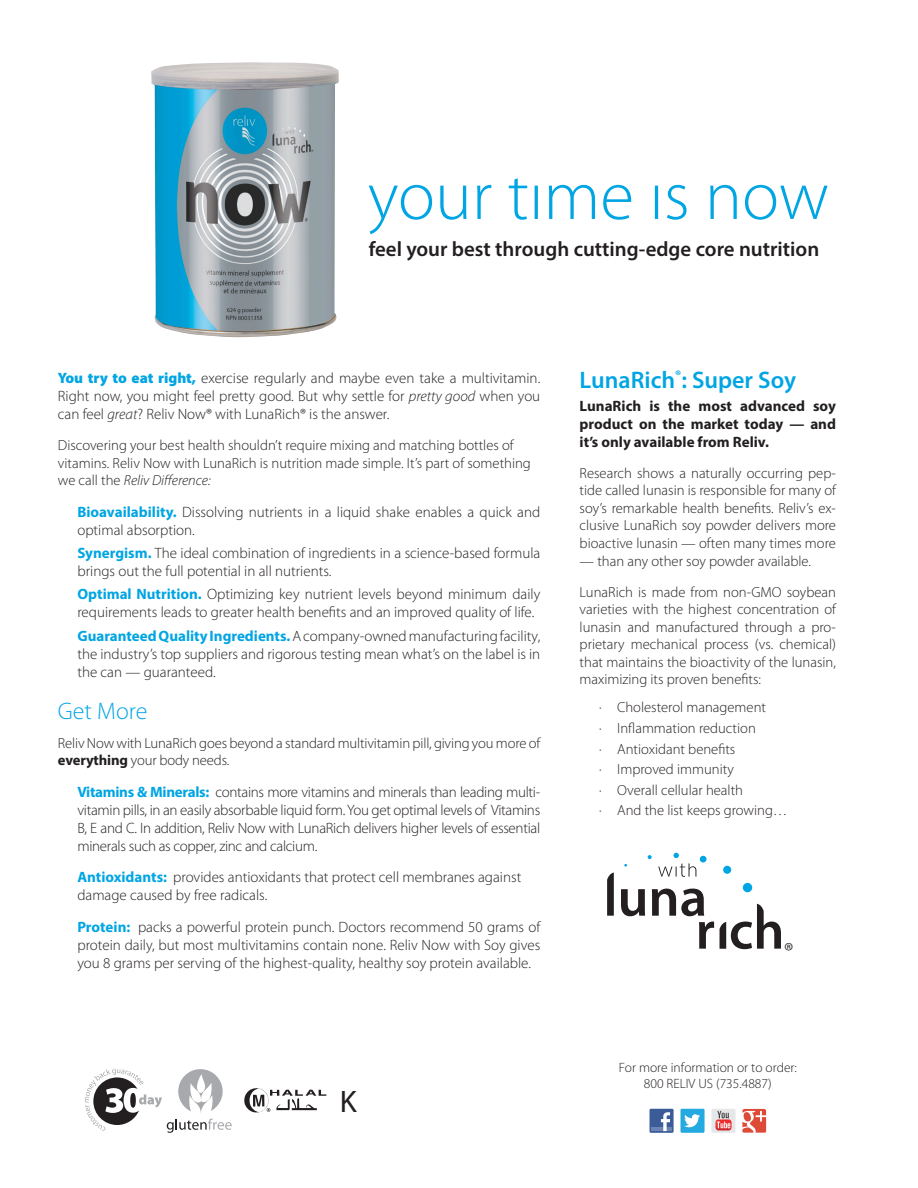
<style>
.page{position:relative;width:918px;height:1188px;background:#fff}
.page>*{position:absolute;margin:0;border:0;box-sizing:border-box;transform-origin:0 0}
.t1{font:31.2px "Myriad Pro";color:#231f20}
.t2{font:600 24px "Myriad Pro";color:#00a5e3}
.t3{font:300 24px "Myriad Pro";color:#00a5e3}
.t4{font:300 23.55px "Myriad Pro";color:#231f20}
.t5{font:600 20.85px "Myriad Pro";color:#231f20}
.bullets{font:300 15px/18px "Myriad Pro";color:#231f20;text-align:justify}
.bullets-2{font:700 15px/18px "Myriad Pro";color:#231f20;text-align:justify}
.text{font:300 14.7px/17.5px "Myriad Pro";color:#231f20}
.t6{font:300 13.5px/16.5px "Myriad Pro";color:#231f20;text-align:center}
.s1{font-weight:900;color:#00a5e3}
.s2{font-style:italic}
.s3{font-weight:700;color:#00a5e3}
.s4{font-weight:700}
</style>
<div class="page">
<svg style="left:369px;top:178px;width:459px;height:56px"></svg>
<div style="left:650px;top:1109px;width:24px;height:24px;background:#3b5b99"></div>
<hr style="left:651px;top:1128px;width:21px;height:3px;background:#6c84b3">
<svg style="left:661px;top:1112px;width:9px;height:19px"></svg>
<div style="left:711px;top:1109px;width:25px;height:24px;background:#e6e7e9"></div>
<svg style="left:715px;top:1111px;width:17px;height:19px"></svg>
<div style="left:680px;top:1109px;width:25px;height:24px;background:#24aae1"></div>
<svg style="left:684px;top:1114px;width:16px;height:13px"></svg>
<svg style="left:742px;top:1109px;width:24px;height:24px"></svg>
<svg style="left:607px;top:873px;width:7px;height:43px"></svg>
<svg style="left:621px;top:889px;width:24px;height:27px"></svg>
<svg style="left:652px;top:889px;width:52px;height:27px"></svg>
<svg style="left:699px;top:922px;width:15px;height:27px"></svg>
<div style="left:743px;top:883px;width:9px;height:9px;background:#00a5e3;border-radius:50%"></div>
<div style="left:723px;top:866px;width:8px;height:8px;background:#00a5e3;border-radius:50%"></div>
<div style="left:700px;top:856px;width:7px;height:7px;background:#00a5e3;border-radius:50%"></div>
<svg style="left:648px;top:855px;width:4px;height:4px"></svg>
<svg style="left:720px;top:904px;width:61px;height:45px"></svg>
<svg style="left:658px;top:853px;width:38px;height:24px"></svg>
<svg style="left:244px;top:1088px;width:82px;height:25px"></svg>
<svg style="left:85px;top:1069px;width:147px;height:64px"></svg>
<img style="left:151px;top:62px;width:188px;height:276px">
<p class="t5" style="left:369px;top:236px;width:452px">feel your best through cutting-edge core nutrition</p>
<p class="bullets" style="left:58px;top:369px;width:484px"><span class="s1">You try to eat right,</span> exercise regularly and maybe even take a multivitamin.<br>Right now, you might feel pretty good. But why settle for <span class="s2">pretty good</span> when you can feel <span class="s2">great</span>? Reliv Now® with LunaRich® is the answer.</p>
<p class="text" style="left:58px;top:436px;width:475px">Discovering your best health shouldn’t require mixing and matching bottles of vitamins. Reliv Now with LunaRich is nutrition made simple. It’s part of something we call the <span class="s2">Reliv Difference:</span></p>
<p class="bullets" style="left:77px;top:503px;width:464px"><span class="s3">Bioavailability.</span> Dissolving nutrients in a liquid shake enables a quick and optimal absorption.</p>
<p class="bullets" style="left:77px;top:544px;width:464px"><span class="s3">Synergism.</span> The ideal combination of ingredients in a science-based formula brings out the full potential in all nutrients.</p>
<p class="bullets" style="left:77px;top:585px;width:464px"><span class="s3">Optimal Nutrition.</span> Optimizing key nutrient levels beyond minimum daily requirements leads to greater health benefits and an improved quality of life.</p>
<p class="bullets" style="left:77px;top:627px;width:464px"><span class="s3">Guaranteed Quality Ingredients.</span>A company-owned manufacturing facility, the industry’s top suppliers and rigorous testing mean what’s on the label is in the can — guaranteed.</p>
<p class="t3" style="left:58px;top:697px;width:91px">Get More</p>
<p class="text" style="left:58px;top:734px;width:484px">Reliv Now with LunaRich goes beyond a standard multivitamin pill, giving you more of <span class="s4">everything</span> your body needs.</p>
<p class="bullets" style="left:77px;top:782px;width:464px"><span class="s3">Vitamins &amp; Minerals:</span> contains more vitamins and minerals than leading multi&shy;vitamin pills, in an easily absorbable liquid form. You get optimal levels of Vitamins B, E and C. In addition, Reliv Now with LunaRich delivers higher levels of essential minerals such as copper, zinc and calcium.</p>
<p class="bullets" style="left:77px;top:868px;width:445px"><span class="s3">Antioxidants:</span> provides antioxidants that protect cell membranes against damage caused by free radicals.</p>
<p class="bullets" style="left:77px;top:917px;width:464px"><span class="s3">Protein:</span> packs a powerful protein punch. Doctors recommend 50 grams of protein daily, but most multivitamins contain none. Reliv Now with Soy gives you 8 grams per serving of the highest-quality, healthy soy protein available.</p>
<p class="t1" style="left:340px;top:1082px;width:18px">K</p>
<p class="t2" style="left:580px;top:365px;width:218px">LunaRich<sup>®</sup>: Super Soy</p>
<p class="bullets-2" style="left:580px;top:396px;width:258px">LunaRich is the most advanced soy product on the market today — and it’s only available from Reliv.</p>
<p class="text" style="left:580px;top:464px;width:258px;text-align:justify">Research shows a naturally occurring pep&shy;tide called lunasin is responsible for many of soy’s remarkable health benefits. Reliv’s ex&shy;clusive LunaRich soy powder delivers more bioactive lunasin — often many times more</p>
<p class="text" style="left:580px;top:552px;width:233px">— than any other soy powder available.</p>
<p class="text" style="left:580px;top:583px;width:258px;text-align:justify">LunaRich is made from non-GMO soybean varieties with the highest concentration of lunasin and manufactured through a pro&shy;prietary mechanical process (vs. chemical) that maintains the bioactivity of the lunasin, maximizing its proven benefits:</p>
<p class="text" style="left:599px;top:699px;width:168px">· Cholesterol management</p>
<p class="text" style="left:599px;top:719px;width:158px">· Inflammation reduction</p>
<p class="text" style="left:599px;top:740px;width:138px">· Antioxidant benefits</p>
<p class="text" style="left:599px;top:760px;width:136px">· Improved immunity</p>
<p class="text" style="left:599px;top:781px;width:145px">· Overall cellular health</p>
<p class="text" style="left:599px;top:801px;width:190px">· And the list keeps growing…</p>
<p class="t4" style="left:784px;top:937px;width:11px">®</p>
<p class="t6" style="left:619px;top:1059px;width:180px">For more information or to order:<br>800 RELIV US (735.4887)</p>
</div>
